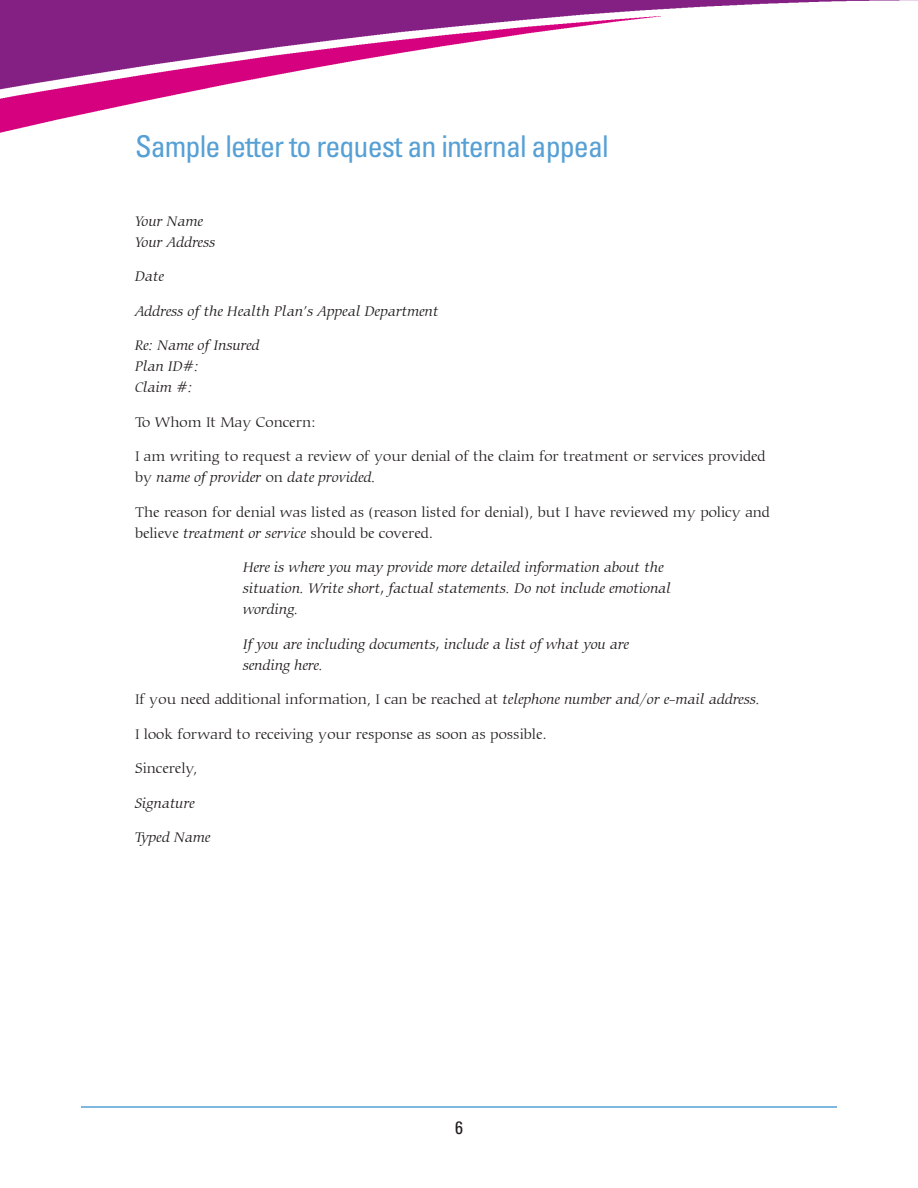
<style>
.page{position:relative;width:918px;height:1188px;background:#fff}
.page>*{position:absolute;margin:0;border:0;box-sizing:border-box;transform-origin:0 0}
.Subhead_Question{font:condensed 30px "Univers LT Std";letter-spacing:-.03em;color:#56a0d5}
.Page_Number{font:condensed 18px "Univers LT Std";color:#231f20}
.t1{font:300 15px/21px "Carmina BT";color:#231f20}
.t2{font:italic 300 15px/21px "Carmina BT";color:#231f20}
.s1{font-style:italic}
</style>
<div class="page">
<hr style="left:81px;top:1106px;width:756px;height:2px;background:#56a0d5">
<img style="left:0;top:0;width:918px;height:17px">
<img style="left:0;top:17px;width:656px;height:116px">
<p class="Subhead_Question" style="left:135px;top:127px;width:475px">Sample letter to request an internal appeal</p>
<p class="t2" style="left:135px;top:211px;width:82px">Your Name<br>Your Address</p>
<p class="t2" style="left:135px;top:266px;width:31px">Date</p>
<p class="t2" style="left:135px;top:301px;width:305px">Address of the Health Plan’s Appeal Department</p>
<p class="t2" style="left:135px;top:335px;width:126px">Re: Name of Insured<br>Plan ID#:<br>Claim #:</p>
<p class="t1" style="left:135px;top:412px;width:183px">To Whom It May Concern:</p>
<p class="t1" style="left:135px;top:446px;width:632px">I am writing to request a review of your denial of the claim for treatment or services provided by <span class="s1">name of provider</span> on <span class="s1">date provided.</span></p>
<p class="t1" style="left:135px;top:502px;width:636px">The reason for denial was listed as (reason listed for denial), but I have reviewed my policy and believe <span class="s1">treatment or service</span> should be covered.</p>
<p class="t2" style="left:243px;top:557px;width:430px">Here is where you may provide more detailed information about the situation. Write short, factual statements. Do not include emotional wording.</p>
<p class="t2" style="left:243px;top:634px;width:388px">If you are including documents, include a list of what you are sending here.</p>
<p class="t1" style="left:135px;top:689px;width:627px">If you need additional information, I can be reached at <span class="s1">telephone number and/or e-mail address.</span></p>
<p class="t1" style="left:135px;top:724px;width:413px">I look forward to receiving your response as soon as possible.</p>
<p class="t1" style="left:135px;top:758px;width:64px">Sincerely,</p>
<p class="t2" style="left:135px;top:793px;width:61px">Signature</p>
<p class="t2" style="left:135px;top:827px;width:77px">Typed Name</p>
<p class="Page_Number" style="left:455px;top:1116px;width:9px">6</p>
</div>
